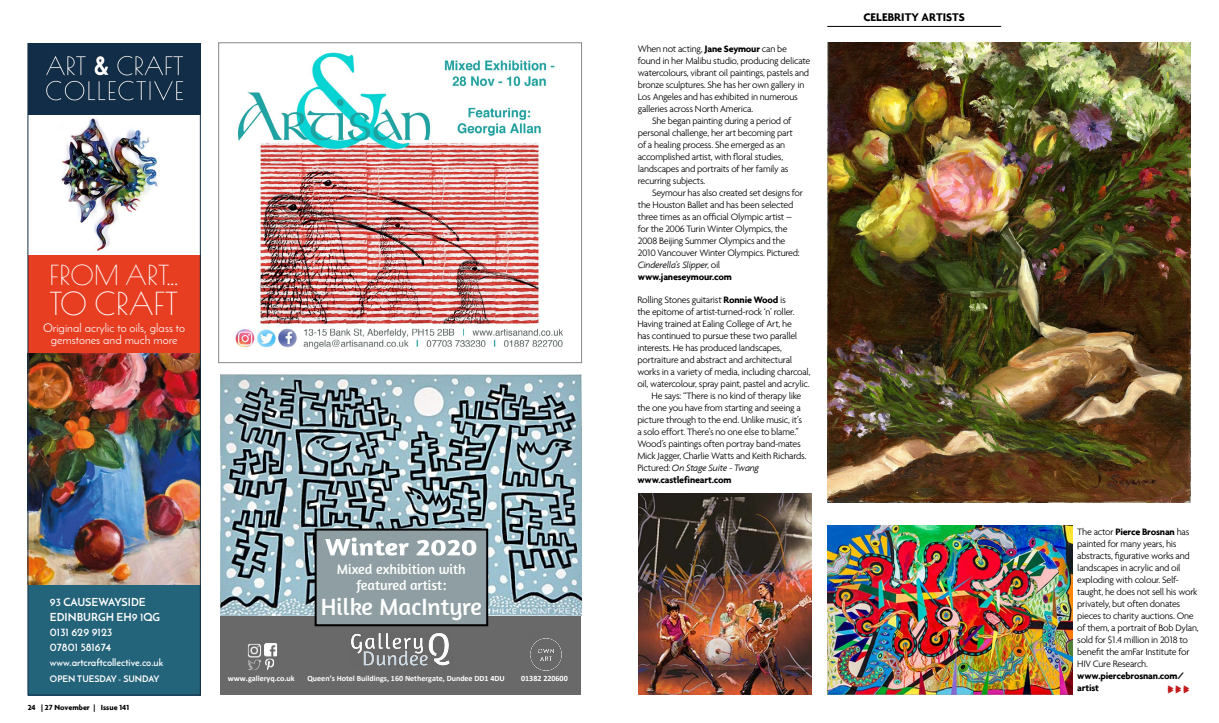
<style>
.page{position:relative;width:1219px;height:723px;background:#fff}
.page>*{position:absolute;margin:0;border:0;box-sizing:border-box;transform-origin:0 0}
.t1{font:31px "Poiret One";color:#fff}
.t2{font:27px "Poiret One";color:#fff}
.t3{font:24.1px "Amaranth";color:#fff}
.t4{font:14.1px/16px "Amaranth";color:#fff;text-align:center}
.t5{font:12px/12px "Josefin Sans";color:#fff;text-align:center}
.t6{font:700 12px "Agenda";color:#000}
.t7{font:700 11px/15px "Josefin Sans";color:#fff}
.t8{font:300 10px/12px "Agenda";letter-spacing:-.03em;color:#000}
.t9{font:700 10px/12px "Agenda";letter-spacing:-.02em;color:#000}
.t10{font:italic 300 10px "Agenda";letter-spacing:-.03em;color:#000}
.t11{font:700 10px "Josefin Sans";color:#fff}
.t12{font:700 9px "Josefin Sans";color:#fff}
.t13{font:700 8.1px "Calibri";color:#fff}
.t14{font:700 8px "Agenda";color:#000}
.s1{font-weight:700}
.s2{font-style:normal}
</style>
<div class="page">
<hr style="left:827px;top:26px;width:174px;height:1px;background:#000">
<img style="left:827px;top:43px;width:364px;height:459px">
<img style="left:638px;top:493px;width:173px;height:202px">
<img style="left:827px;top:526px;width:245px;height:169px">
<div style="left:221px;top:616px;width:360px;height:79px;background:#6a6969"></div>
<img style="left:530px;top:638px;width:32px;height:33px">
<img style="left:221px;top:374px;width:360px;height:242px">
<div style="left:316px;top:529px;width:171px;height:96px;background:#8e9ea2"></div>
<div style="left:315px;top:528px;width:173px;height:98px;border:2px solid #000"></div>
<svg style="left:325px;top:537px;width:151px;height:18px"></svg>
<img style="left:351px;top:633px;width:99px;height:33px">
<img style="left:248px;top:644px;width:29px;height:26px">
<img style="left:235px;top:52px;width:328px;height:297px">
<div style="left:218px;top:43px;width:364px;height:320px;border:1px solid #878787"></div>
<img style="left:50px;top:114px;width:114px;height:142px">
<div style="left:28px;top:585px;width:173px;height:110px;background:#24647b"></div>
<img style="left:30px;top:45px;width:169px;height:69px">
<img style="left:30px;top:353px;width:169px;height:232px">
<div style="left:28px;top:256px;width:173px;height:97px;background:#e73e22"></div>
<div style="left:28px;top:43px;width:173px;height:652px;border:1px solid #112d46"></div>
<h2 class="t2" style="left:50px;top:259px;width:130px">FROM ART...</h2>
<h1 class="t1" style="left:50px;top:285px;width:130px">TO CRAFT</h1>
<p class="t5" style="left:43px;top:321px;width:143px">Original acrylic to oils, glass to gemstones and much more</p>
<p class="t7" style="left:50px;top:594px;width:112px">93 CAUSEWAYSIDE<br>EDINBURGH EH9 1QG<br>0131 629 9123<br>07801 581674</p>
<p class="t11" style="left:50px;top:656px;width:115px">www.artcraftcollective.co.uk</p>
<p class="t12" style="left:50px;top:673px;width:111px">OPEN TUESDAY - SUNDAY</p>
<p class="t14" style="left:28px;top:703px;width:103px">24 | 27 November | Issue 141</p>
<h3 class="t4" style="left:337px;top:561px;width:130px">Mixed exhibition with featured artist:</h3>
<h3 class="t3" style="left:321px;top:592px;width:162px">Hilke MacIntyre</h3>
<p class="t13" style="left:228px;top:673px;width:68px">www.galleryq.co.uk</p>
<p class="t13" style="left:307px;top:673px;width:199px">Queen’s Hotel Buildings, 160 Nethergate, Dundee DD1 4DU</p>
<p class="t13" style="left:521px;top:673px;width:48px">01382 220600</p>
<p class="t8" style="left:638px;top:42px;width:151px">When not acting, <span class="s1">Jane Seymour</span> can be</p>
<p class="t8" style="left:638px;top:54px;width:174px">found in her Malibu studio, producing delicate</p>
<p class="t8" style="left:638px;top:66px;width:173px">watercolours, vibrant oil paintings, pastels and</p>
<p class="t8" style="left:638px;top:78px;width:168px">bronze sculptures. She has her own gallery in</p>
<p class="t8" style="left:638px;top:90px;width:162px">Los Angeles and has exhibited in numerous</p>
<p class="t8" style="left:638px;top:102px;width:117px">galleries across North America.</p>
<p class="t8" style="left:652px;top:114px;width:141px">She began painting during a period of</p>
<p class="t8" style="left:638px;top:126px;width:157px">personal challenge, her art becoming part</p>
<p class="t8" style="left:638px;top:138px;width:149px">of a healing process. She emerged as an</p>
<p class="t8" style="left:638px;top:150px;width:147px">accomplished artist, with floral studies,</p>
<p class="t8" style="left:638px;top:162px;width:152px">landscapes and portraits of her family as</p>
<p class="t8" style="left:638px;top:174px;width:69px">recurring subjects.</p>
<p class="t8" style="left:652px;top:186px;width:153px">Seymour has also created set designs for</p>
<p class="t8" style="left:638px;top:198px;width:157px">the Houston Ballet and has been selected</p>
<p class="t8" style="left:638px;top:210px;width:156px">three times as an official Olympic artist –</p>
<p class="t8" style="left:638px;top:222px;width:151px">for the 2006 Turin Winter Olympics, the</p>
<p class="t8" style="left:638px;top:234px;width:149px">2008 Beijing Summer Olympics and the</p>
<p class="t8" style="left:638px;top:246px;width:163px">2010 Vancouver Winter Olympics. Pictured:</p>
<p class="t10" style="left:638px;top:259px;width:84px">Cinderella’s Slipper<span class="s2">, oil</span></p>
<p class="t9" style="left:638px;top:270px;width:95px">www.janeseymour.com</p>
<p class="t8" style="left:637px;top:293px;width:150px">Rolling Stones guitarist <span class="s1">Ronnie Wood</span> is</p>
<p class="t8" style="left:637px;top:305px;width:159px">the epitome of artist-turned-rock ‘n’ roller.</p>
<p class="t8" style="left:637px;top:317px;width:156px">Having trained at Ealing College of Art, he</p>
<p class="t8" style="left:637px;top:329px;width:162px">has continued to pursue these two parallel</p>
<p class="t8" style="left:637px;top:341px;width:146px">interests. He has produced landscapes,</p>
<p class="t8" style="left:637px;top:353px;width:156px">portraiture and abstract and architectural</p>
<p class="t8" style="left:637px;top:365px;width:175px">works in a variety of media, including charcoal,</p>
<p class="t8" style="left:637px;top:377px;width:174px">oil, watercolour, spray paint, pastel and acrylic.</p>
<p class="t8" style="left:651px;top:389px;width:151px">He says: “There is no kind of therapy like</p>
<p class="t8" style="left:637px;top:401px;width:165px">the one you have from starting and seeing a</p>
<p class="t8" style="left:637px;top:413px;width:166px">picture through to the end. Unlike music, it’s</p>
<p class="t8" style="left:637px;top:425px;width:163px">a solo effort. There’s no one else to blame.”</p>
<p class="t8" style="left:637px;top:437px;width:165px">Wood’s paintings often portray band-mates</p>
<p class="t8" style="left:637px;top:449px;width:171px">Mick Jagger, Charlie Watts and Keith Richards.</p>
<p class="t10" style="left:637px;top:461px;width:123px"><span class="s2">Pictured:</span> On Stage Suite - Twang</p>
<p class="t9" style="left:637px;top:473px;width:96px">www.castlefineart.com</p>
<p class="t6" style="left:863px;top:10px;width:103px">CELEBRITY ARTISTS</p>
<p class="t8" style="left:1077px;top:526px;width:123px">The actor <span class="s1">Pierce Brosnan</span> has painted for many years, his abstracts, figurative works and landscapes in acrylic and oil exploding with colour. Self&shy;taught, he does not sell his work privately, but often donates pieces to charity auctions. One of them, a portrait of Bob Dylan, sold for $1.4 million in 2018 to benefit the amFar Institute for<br>HIV Cure Research.</p>
<p class="t9" style="left:1077px;top:670px;width:108px">www.piercebrosnan.com/ artist</p>
</div>
